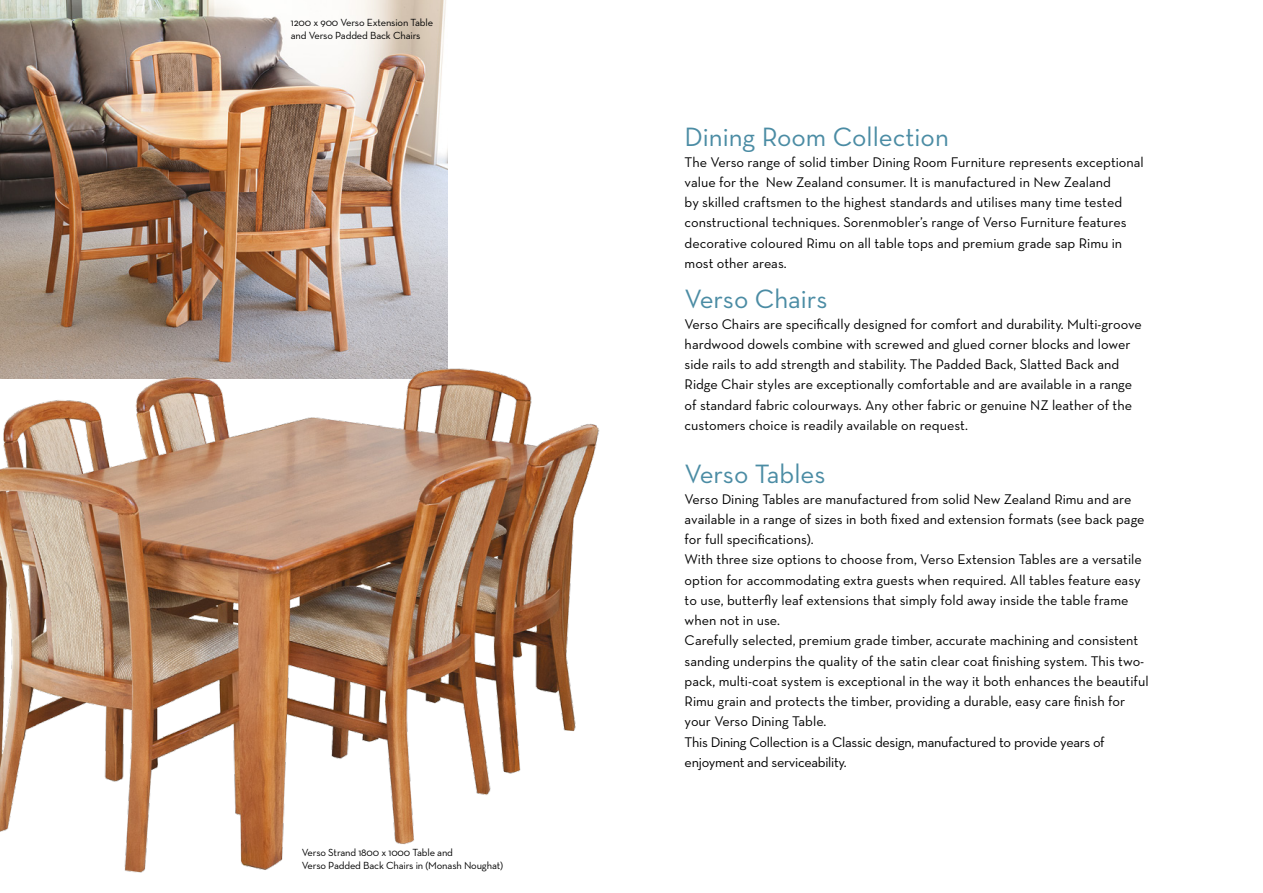
<style>
.page{position:relative;width:1263px;height:893px;background:#fff}
.page>*{position:absolute;margin:0;border:0;box-sizing:border-box;transform-origin:0 0}
.t1{font:27px "Neutra Text";color:#4b8ca4}
.t2{font:14.25px/20.2px "Neutra Text";color:#000}
.t3{font:14.25px/20.2px "Neutra Text";letter-spacing:-.02em;color:#000}
.t4{font:10.5px "Neutra Text";letter-spacing:-.015em;color:#000}
</style>
<div class="page">
<img style="left:0;top:0;width:448px;height:358px">
<img style="left:0;top:358px;width:600px;height:515px">
<p class="t4" style="left:291px;top:16px;width:144px">1200 x 900 Verso Extension Table</p>
<p class="t4" style="left:291px;top:29px;width:131px">and Verso Padded Back Chairs</p>
<p class="t4" style="left:302px;top:846px;width:153px">Verso Strand 1800 x 1000 Table and</p>
<p class="t4" style="left:302px;top:859px;width:203px">Verso Padded Back Chairs in (Monash Noughat)</p>
<p class="t1" style="left:685px;top:121px;width:266px">Dining Room Collection</p>
<p class="t2" style="left:685px;top:151px;width:461px">The Verso range of solid timber Dining Room Furniture represents exceptional value for the New Zealand consumer. It is manufactured in New Zealand<br>by skilled craftsmen to the highest standards and utilises many time tested constructional techniques. Sorenmobler’s range of Verso Furniture features decorative coloured Rimu on all table tops and premium grade sap Rimu in most other areas.</p>
<p class="t1" style="left:685px;top:283px;width:144px">Verso Chairs</p>
<p class="t2" style="left:685px;top:313px;width:459px">Verso Chairs are specifically designed for comfort and durability. Multi-groove hardwood dowels combine with screwed and glued corner blocks and lower side rails to add strength and stability. The Padded Back, Slatted Back and Ridge Chair styles are exceptionally comfortable and are available in a range of standard fabric colourways. Any other fabric or genuine NZ leather of the customers choice is readily available on request.</p>
<p class="t1" style="left:685px;top:458px;width:142px">Verso Tables</p>
<p class="t2" style="left:685px;top:488px;width:461px">Verso Dining Tables are manufactured from solid New Zealand Rimu and are available in a range of sizes in both fixed and extension formats (see back page for full specifications).</p>
<p class="t2" style="left:685px;top:549px;width:459px">With three size options to choose from, Verso Extension Tables are a versatile option for accommodating extra guests when required. All tables feature easy to use, butterfly leaf extensions that simply fold away inside the table frame when not in use.</p>
<p class="t2" style="left:685px;top:630px;width:465px">Carefully selected, premium grade timber, accurate machining and consistent sanding underpins the quality of the satin clear coat finishing system. This two&shy;pack, multi-coat system is exceptional in the way it both enhances the beautiful Rimu grain and protects the timber, providing a durable, easy care finish for your Verso Dining Table.</p>
<p class="t3" style="left:685px;top:731px;width:422px">This Dining Collection is a Classic design, manufactured to provide years of enjoyment and serviceability.</p>
</div>
